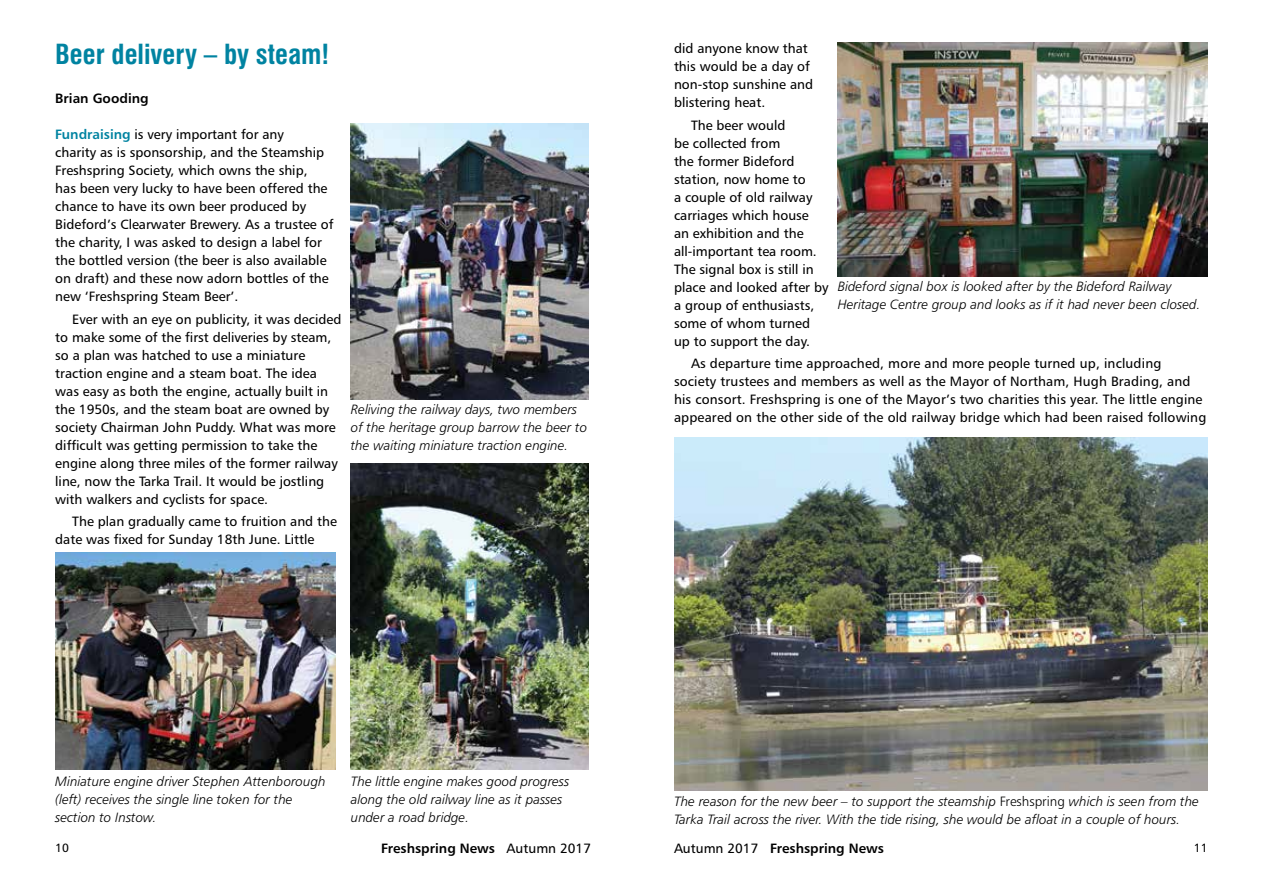
<style>
.page{position:relative;width:1263px;height:893px;background:#fff}
.page>*{position:absolute;margin:0;border:0;box-sizing:border-box;transform-origin:0 0}
.t1{font:700 condensed 27px "Swiss 721 BT";color:#0083a1}
.t2{font:13.5px/18px "Humanist 777 BT Roman B";color:#000}
.t3{font:13.5px/18px "Humanist 777 BT Light Italic B";color:#000}
.t4{font:13.5px "Humanist 777 BT Bold B";color:#000}
.t5{font:12px "Humanist 777 BT Roman B";color:#000}
.s1{font-family:"Humanist 777 BT Bold B";color:#0083a1}
.s2{font-family:"Humanist 777 BT Light B"}
.s3{font-family:"Humanist 777 BT Roman B"}
</style>
<div class="page">
<img style="left:55px;top:553px;width:281px;height:217px">
<img style="left:351px;top:123px;width:238px;height:277px">
<img style="left:351px;top:463px;width:238px;height:307px">
<img style="left:838px;top:43px;width:370px;height:233px">
<img style="left:674px;top:438px;width:534px;height:353px">
<h1 class="t1" style="left:55px;top:38px;width:275px">Beer delivery – by steam!</h1>
<p class="t4" style="left:55px;top:90px;width:95px">Brian Gooding</p>
<p class="t2" style="left:55px;top:125px;width:280px"><span class="s1">Fundraising</span> is very important for any<br>charity as is sponsorship, and the Steamship Freshspring Society, which owns the ship,<br>has been very lucky to have been offered the chance to have its own beer produced by Bideford’s Clearwater Brewery. As a trustee of the charity, I was asked to design a label for the bottled version (the beer is also available on draft) and these now adorn bottles of the new ‘Freshspring Steam Beer’.</p>
<p class="t2" style="left:55px;top:310px;width:288px;text-indent:17px">Ever with an eye on publicity, it was decided to make some of the first deliveries by steam, so a plan was hatched to use a miniature traction engine and a steam boat. The idea was easy as both the engine, actually built in the 1950s, and the steam boat are owned by society Chairman John Puddy. What was more difficult was getting permission to take the engine along three miles of the former railway line, now the Tarka Trail. It would be jostling with walkers and cyclists for space.</p>
<p class="t2" style="left:55px;top:512px;width:283px;text-indent:17px">The plan gradually came to fruition and the date was fixed for Sunday 18th June. Little</p>
<p class="t3" style="left:351px;top:400px;width:238px">Reliving the railway days, two members of the heritage group barrow the beer to the waiting miniature traction engine.</p>
<p class="t2" style="left:674px;top:39px;width:141px">did anyone know that this would be a day of non-stop sunshine and blistering heat.</p>
<p class="t2" style="left:674px;top:116px;width:156px;text-indent:17px">The beer would<br>be collected from<br>the former Bideford station, now home to<br>a couple of old railway carriages which house<br>an exhibition and the all-important tea room.<br>The signal box is still in place and looked after by a group of enthusiasts, some of whom turned up to support the day.</p>
<p class="t2" style="left:674px;top:354px;width:534px;text-indent:17px">As departure time approached, more and more people turned up, including society trustees and members as well as the Mayor of Northam, Hugh Brading, and his consort. Freshspring is one of the Mayor’s two charities this year. The little engine appeared on the other side of the old railway bridge which had been raised following</p>
<p class="t3" style="left:838px;top:277px;width:364px">Bideford signal box is looked after by the Bideford Railway<br>Heritage Centre group and looks as if it had never been closed.</p>
<p class="t3" style="left:55px;top:772px;width:272px">Miniature engine driver Stephen Attenborough (left) receives the single line token for the section to Instow.</p>
<p class="t3" style="left:351px;top:772px;width:220px">The little engine makes good progress along the old railway line as it passes under a road bridge.</p>
<p class="t3" style="left:674px;top:792px;width:526px">The reason for the new beer – to support the steamship <span class="s2">Freshspring</span> which is seen from the<br>Tarka Trail across the river. With the tide rising, she would be afloat in a couple of hours.</p>
<p class="t5" style="left:55px;top:840px;width:15px">10</p>
<p class="t4" style="left:381px;top:840px;width:211px">Freshspring News <span class="s3">Autumn 2017</span></p>
<p class="t4" style="left:674px;top:840px;width:211px"><span class="s3">Autumn 2017</span> Freshspring News</p>
<p class="t5" style="left:1194px;top:840px;width:15px">11</p>
</div>
